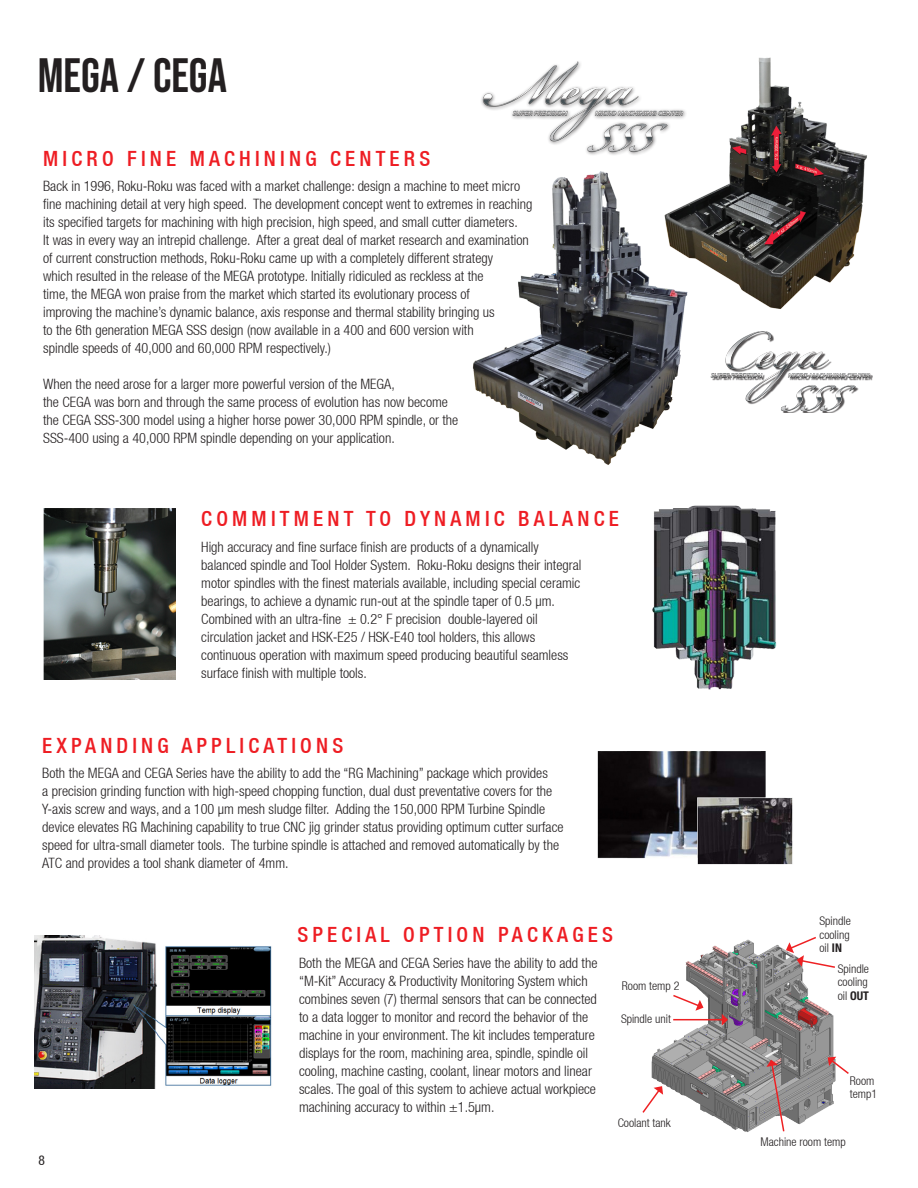
<style>
.page{position:relative;width:918px;height:1188px;background:#fff}
.page>*{position:absolute;margin:0;border:0;box-sizing:border-box;transform-origin:0 0}
.t1{font:48px "Bebas Neue";color:#231f20}
.t2{font:500 condensed 21px "Helvetica Neue LT";letter-spacing:.2em;color:#ee1d23}
.t3{font:300 condensed 14.25px/18px "Helvetica Neue LT";color:#231f20}
.t4{font:condensed 13.5px "Helvetica Neue LT";color:#231f20}
.t5{font:300 condensed 12px/13.5px "Helvetica Neue LT";color:#231f20;text-align:justify}
.s1{font-family:"Helvetica Neue LT Std";font-weight:700}
</style>
<div class="page">
<img style="left:597px;top:751px;width:196px;height:114px">
<img style="left:44px;top:508px;width:132px;height:172px">
<img style="left:472px;top:171px;width:212px;height:294px">
<img style="left:648px;top:57px;width:219px;height:260px">
<img style="left:481px;top:57px;width:207px;height:100px">
<div style="left:712px;top:333px;width:161px;height:80px;background:#231f20;opacity:.75"></div>
<img style="left:711px;top:331px;width:160px;height:80px">
<img style="left:34px;top:935px;width:238px;height:153px">
<img style="left:651px;top:939px;width:185px;height:193px">
<hr style="left:673px;top:1019px;width:49px;height:1px;background:#ee2123">
<svg style="left:722px;top:1014px;width:6px;height:12px"></svg>
<svg style="left:766px;top:1060px;width:19px;height:72px"></svg>
<svg style="left:671px;top:994px;width:32px;height:17px"></svg>
<svg style="left:786px;top:937px;width:50px;height:32px"></svg>
<svg style="left:642px;top:1086px;width:21px;height:28px"></svg>
<svg style="left:828px;top:1057px;width:21px;height:19px"></svg>
<img style="left:652px;top:505px;width:125px;height:185px">
<h1 class="t1" style="left:38px;top:48px;width:191px">MEGA / CEGA</h1>
<h2 class="t2" style="left:43px;top:146px;width:389px">MICRO FINE MACHINING CENTERS</h2>
<p class="t3" style="left:43px;top:177px;width:491px">Back in 1996, Roku-Roku was faced with a market challenge: design a machine to meet micro fine machining detail at very high speed. The development concept went to extremes in reaching its specified targets for machining with high precision, high speed, and small cutter diameters.<br>It was in every way an intrepid challenge. After a great deal of market research and examination of current construction methods, Roku-Roku came up with a completely different strategy<br>which resulted in the release of the MEGA prototype. Initially ridiculed as reckless at the<br>time, the MEGA won praise from the market which started its evolutionary process of<br>improving the machine’s dynamic balance, axis response and thermal stability bringing us<br>to the 6th generation MEGA SSS design (now available in a 400 and 600 version with<br>spindle speeds of 40,000 and 60,000 RPM respectively.)</p>
<p class="t3" style="left:43px;top:375px;width:417px">When the need arose for a larger more powerful version of the MEGA,<br>the CEGA was born and through the same process of evolution has now become the CEGA SSS-300 model using a higher horse power 30,000 RPM spindle, or the SSS-400 using a 40,000 RPM spindle depending on your application.</p>
<h2 class="t2" style="left:201px;top:506px;width:419px">COMMITMENT TO DYNAMIC BALANCE</h2>
<p class="t3" style="left:201px;top:537px;width:382px">High accuracy and fine surface finish are products of a dynamically balanced spindle and Tool Holder System. Roku-Roku designs their integral motor spindles with the finest materials available, including special ceramic bearings, to achieve a dynamic run-out at the spindle taper of 0.5 µm.<br>Combined with an ultra-fine ± 0.2° F precision double-layered oil circulation jacket and HSK-E25 / HSK-E40 tool holders, this allows continuous operation with maximum speed producing beautiful seamless surface finish with multiple tools.</p>
<h2 class="t2" style="left:42px;top:733px;width:302px">EXPANDING APPLICATIONS</h2>
<p class="t3" style="left:42px;top:764px;width:523px">Both the MEGA and CEGA Series have the ability to add the “RG Machining” package which provides<br>a precision grinding function with high-speed chopping function, dual dust preventative covers for the Y-axis screw and ways, and a 100 µm mesh sludge filter. Adding the 150,000 RPM Turbine Spindle device elevates RG Machining capability to true CNC jig grinder status providing optimum cutter surface speed for ultra-small diameter tools. The turbine spindle is attached and removed automatically by the ATC and provides a tool shank diameter of 4mm.</p>
<h2 class="t2" style="left:297px;top:923px;width:317px">SPECIAL OPTION PACKAGES</h2>
<p class="t3" style="left:299px;top:954px;width:300px">Both the MEGA and CEGA Series have the ability to add the “M-Kit” Accuracy &amp; Productivity Monitoring System which combines seven (7) thermal sensors that can be connected to a data logger to monitor and record the behavior of the machine in your environment. The kit includes temperature displays for the room, machining area, spindle, spindle oil cooling, machine casting, coolant, linear motors and linear scales. The goal of this system to achieve actual workpiece machining accuracy to within ±1.5μm.</p>
<p class="t5" style="left:622px;top:979px;width:59px">Room temp 2</p>
<p class="t5" style="left:621px;top:1012px;width:51px">Spindle unit</p>
<p class="t4" style="left:39px;top:1152px;width:8px">8</p>
<p class="t5" style="left:618px;top:1115px;width:55px">Coolant tank</p>
<p class="t5" style="left:820px;top:914px;width:33px">Spindle cooling oil <span class="s1">IN</span></p>
<p class="t5" style="left:838px;top:962px;width:33px">Spindle cooling oil <span class="s1">OUT</span></p>
<p class="t5" style="left:850px;top:1073px;width:29px">Room temp1</p>
<p class="t5" style="left:760px;top:1135px;width:87px">Machine room temp</p>
</div>
